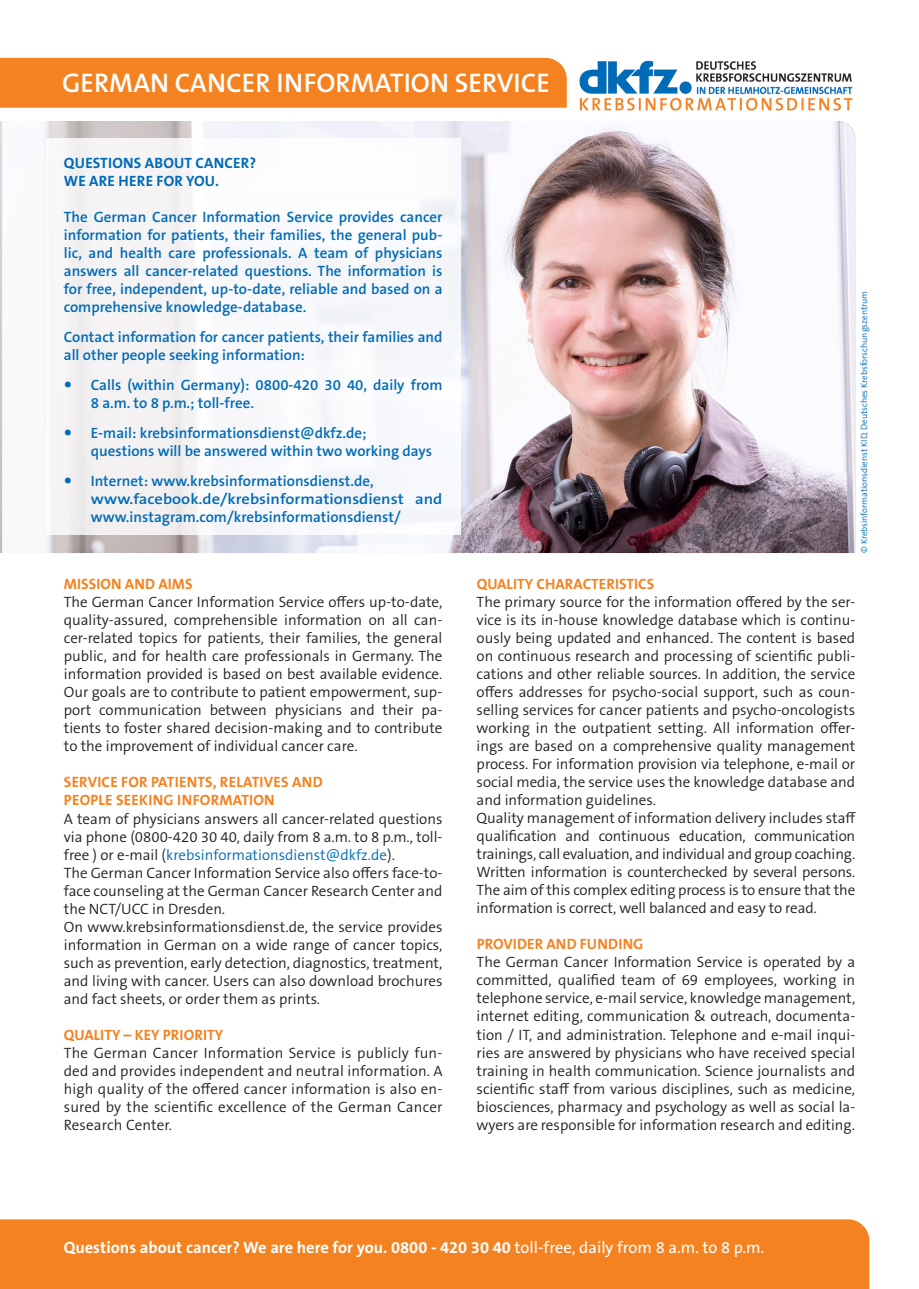
<style>
.page{position:relative;width:919px;height:1289px;background:#fff}
.page>*{position:absolute;margin:0;border:0;box-sizing:border-box;transform-origin:0 0}
.IBlatt_Überschrift{font:600 27px "The Sans B W6";letter-spacing:.005em;color:#fff}
.t1{font:700 17.25px "The Sans B W7";color:#fff}
.t2{font:700 16.5px "The Sans B W7";color:#fff}
.Fließtext_Englisch{font:300 15px/18px "The Sans B W4";color:#231f20;text-align:justify}
.Headline_Orange_Betr{font:300 15px/18px "The Sans B W4";color:#231f20;text-align:justify}
.Aufzaehlung_Dots_bla{font:600 15px/18px "The Sans B W6";color:#006bb6}
.Headline_Orange_Betr-2{font:700 15px "The Sans B W7";letter-spacing:.005em;color:#f58220}
.Headline_Orange_Betr-3{font:700 15px "The Sans B W7";letter-spacing:.015em;color:#006bb6}
.t3{font:300 9px "The Sans B W4";letter-spacing:-.005em;color:#006bb6}
.s1{color:#006bb6}
.s2{font-family:"The Sans B W5 Plain";font-weight:400}
.s3{font-family:"The Sans B W3";font-weight:300}
</style>
<div class="page">
<img style="left:2px;top:121px;width:853px;height:432px">
<div style="left:0;top:58px;width:566px;height:50px;background:#f58220"></div>
<div style="left:46px;top:139px;width:414px;height:396px;background:#f6f7fa"></div>
<img style="left:579px;top:60px;width:274px;height:51px">
<div style="left:0;top:1219px;width:869px;height:69px;background:#f58220"></div>
<p class="IBlatt_Überschrift" style="left:62px;top:65px;width:489px">GERMAN CANCER INFORMATION SERVICE</p>
<p class="Headline_Orange_Betr-3" style="left:64px;top:153px;width:194px">QUESTIONS ABOUT CANCER?</p>
<p class="Headline_Orange_Betr-3" style="left:64px;top:171px;width:156px">WE ARE HERE FOR YOU.</p>
<p class="Aufzaehlung_Dots_bla" style="left:64px;top:208px;width:380px;text-align:justify">The German Cancer Information Service provides cancer information for patients, their families, the general pub&shy;lic, and health care professionals. A team of physicians answers all cancer-related questions. The information is for free, independent, up-to-date, reliable and based on a comprehensive knowledge-database.</p>
<p class="Aufzaehlung_Dots_bla" style="left:64px;top:328px;width:380px">Contact information for cancer patients, their families and all other people seeking information:</p>
<p class="Aufzaehlung_Dots_bla" style="left:91px;top:376px;width:353px">Calls (within Germany): 0800-420 30 40, daily from<br>8 a.m. to 8 p.m.; toll-free.</p>
<p class="Aufzaehlung_Dots_bla" style="left:91px;top:424px;width:343px">E-mail: krebsinformationsdienst@dkfz.de; questions will be answered within two working days</p>
<p class="Aufzaehlung_Dots_bla" style="left:91px;top:472px;width:353px">Internet: www.krebsinformationsdienst.de, www.facebook.de/krebsinformationsdienst and www.instagram.com/krebsinformationsdienst/</p>
<p class="t3" style="left:858px;top:553px;width:264px;rotate:-90deg">© Krebsinformationsdienst KID, Deutsches Krebsforschungszentrum</p>
<p class="Headline_Orange_Betr-2" style="left:64px;top:574px;width:130px">MISSION AND AIMS</p>
<p class="Fließtext_Englisch" style="left:64px;top:593px;width:380px">The German Cancer Information Service offers up-to-date, quality-assured, comprehensible information on all can&shy;cer-related topics for patients, their families, the general public, and for health care professionals in Germany. The information provided is based on best available evidence.<br>Our goals are to contribute to patient empowerment, sup&shy;port communication between physicians and their pa&shy;tients to foster shared decision-making and to contribute to the improvement of individual cancer care.</p>
<p class="Headline_Orange_Betr-2" style="left:64px;top:772px;width:260px">SERVICE FOR PATIENTS, RELATIVES AND</p>
<p class="Headline_Orange_Betr-2" style="left:64px;top:790px;width:212px">PEOPLE SEEKING INFORMATION</p>
<p class="Headline_Orange_Betr" style="left:64px;top:809px;width:380px">A team of physicians answers all cancer-related questions via phone (0800-420 30 40, daily from 8 a.m. to 8 p.m., toll&shy;free ) or e-mail (<span class="s1">krebsinformationsdienst@dkfz.de</span>).</p>
<p class="Fließtext_Englisch" style="left:64px;top:863px;width:380px">The German Cancer Information Service also offers face-to&shy;face counseling at the German Cancer Research Center and the NCT/UCC in Dresden.</p>
<p class="Fließtext_Englisch" style="left:64px;top:917px;width:380px">On www.krebsinformationsdienst.de, the service provides information in German on a wide range of cancer topics, such as prevention, early detection, diagnostics, treatment, and living with cancer. Users can also download brochures and fact sheets, or order them as prints.</p>
<p class="Headline_Orange_Betr-2" style="left:64px;top:1024px;width:161px">QUALITY – KEY PRIORITY</p>
<p class="Headline_Orange_Betr" style="left:64px;top:1043px;width:380px">The German Cancer Information Service is publicly fun&shy;ded and provides independent and neutral information. A high quality of the offered cancer information is also en&shy;sured by the scientific excellence of the German Cancer Research Center.</p>
<p class="Headline_Orange_Betr-2" style="left:476px;top:574px;width:179px">QUALITY CHARACTERISTICS</p>
<p class="Fließtext_Englisch" style="left:476px;top:593px;width:380px">The primary source for the information offered by the ser&shy;vice is its in-house knowledge database which is continu&shy;ously being updated and enhanced. The content is based on continuous research and processing of scientific publi&shy;cations and other reliable sources. In addition, the service offers addresses for psycho-social support, such as coun&shy;selling services for cancer patients and psycho-oncologists working in the outpatient setting. All information offer&shy;ings are based on a comprehensive quality management process. For information provision via telephone, e-mail or social media, the service uses the knowledge database and and information guidelines.</p>
<p class="Fließtext_Englisch" style="left:476px;top:809px;width:380px">Quality management of information delivery includes staff qualification and continuous education, communication trainings, call evaluation, and individual and group coaching.<br>Written information is counterchecked by several persons.<br>The aim of this complex editing process is to ensure that the information is correct, well balanced and easy to read.</p>
<p class="Headline_Orange_Betr-2" style="left:476px;top:934px;width:168px">PROVIDER AND FUNDING</p>
<p class="Headline_Orange_Betr" style="left:476px;top:953px;width:380px">The German Cancer Information Service is operated by a committed, qualified team of 69 employees, working in telephone service, e-mail service, knowledge management, internet editing, communication &amp; outreach, documenta&shy;tion / IT, and administration. Telephone and e-mail inqui&shy;ries are answered by physicians who have received special training in health communication. Science journalists and scientific staff from various disciplines, such as medicine, biosciences, pharmacy and psychology as well as social la&shy;wyers are responsible for information research and editing.</p>
<p class="t2" style="left:64px;top:1236px;width:701px">Questions about cancer? We are here for you. 0800 - 420 30 40 <span class="s2">toll-free, daily from 8 a.m. to 8 p.m.</span></p>
<p class="t1" style="left:113px;top:1236px;width:678px">ons about cancer? We are here for you. 0800-420 30 40 <span class="s3">toll-free, daily from 8 a.m. to 8 p.m.</span></p>
</div>
